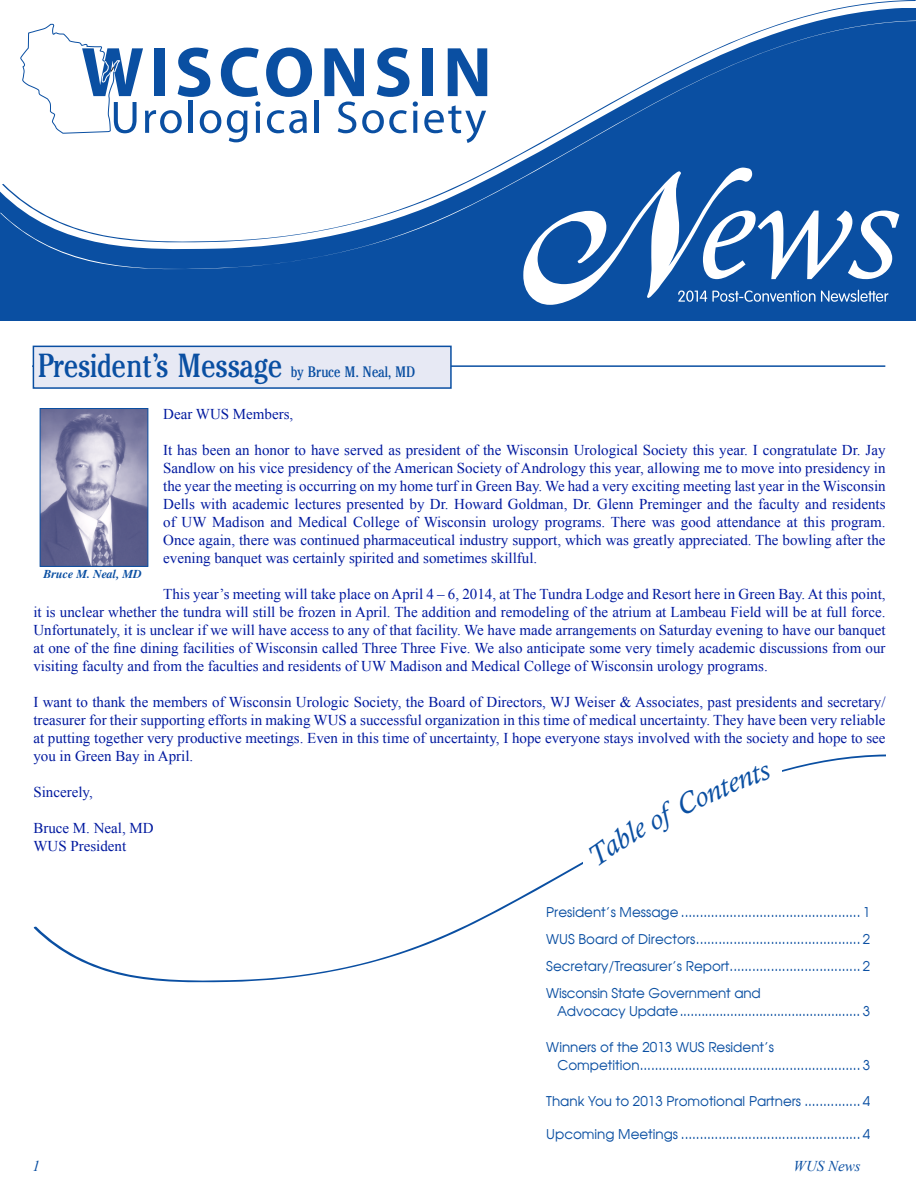
<style>
.page{position:relative;width:918px;height:1188px;background:#fff}
.page>*{position:absolute;margin:0;border:0;box-sizing:border-box;transform-origin:0 0}
.heading_6{font:33px "Cheltenham Cond SSK";color:#0a4fa2}
.t1{font:15px/18px "Times New Roman";color:#00199f;text-align:justify}
.t2{font:italic 15px "Times New Roman";color:#0a4fa2}
.t3{font:13.5px/18px "Avalon Plain";color:#0a4fa2}
.t4{font:italic 700 12px "Times";color:#0a4fa2}
.s1{font-size:15px}
</style>
<div class="page">
<div style="left:0;top:9px;width:915px;height:312px;background:#0a4fa2"></div>
<svg style="left:2px;top:0;width:914px;height:20px;fill:#fff"></svg>
<div style="left:20px;top:0;width:240px;height:20px;background:#fff"></div>
<svg style="left:0;top:20px;width:916px;height:253px;fill:#fff"></svg>
<svg style="left:523px;top:168px;width:376px;height:137px"></svg>
<hr style="left:32px;top:365px;width:853px;height:2px;background:#0a4fa2">
<div style="left:33px;top:346px;width:419px;height:43px;background:#e7e9f4;border:2px solid #0a4fa2"></div>
<img style="left:42px;top:410px;width:104px;height:155px">
<div style="left:40px;top:408px;width:108px;height:159px;border:1px solid #0a4fa2"></div>
<svg style="left:33px;top:754px;width:853px;height:229px"></svg>
<div style="left:583px;top:747px;width:199px;height:181px;background:#fff"></div>
<p class="heading_6" style="left:39px;top:346px;width:378px">President’s Message <span class="s1">by Bruce M. Neal, MD</span></p>
<p class="t1" style="left:163px;top:404px;width:132px">Dear WUS Members,</p>
<p class="t1" style="left:163px;top:440px;width:724px">It has been an honor to have served as president of the Wisconsin Urological Society this year. I congratulate Dr. Jay Sandlow on his vice presidency of the American Society of Andrology this year, allowing me to move into presidency in the year the meeting is occurring on my home turf in Green Bay. We had a very exciting meeting last year in the Wisconsin Dells with academic lectures presented by Dr. Howard Goldman, Dr. Glenn Preminger and the faculty and residents of UW Madison and Medical College of Wisconsin urology programs. There was good attendance at this program.<br>Once again, there was continued pharmaceutical industry support, which was greatly appreciated. The bowling after the evening banquet was certainly spirited and sometimes skillful.</p>
<p class="t1" style="left:33px;top:584px;width:854px;text-indent:130px">This year’s meeting will take place on April 4 – 6, 2014, at The Tundra Lodge and Resort here in Green Bay. At this point, it is unclear whether the tundra will still be frozen in April. The addition and remodeling of the atrium at Lambeau Field will be at full force.<br>Unfortunately, it is unclear if we will have access to any of that facility. We have made arrangements on Saturday evening to have our banquet at one of the fine dining facilities of Wisconsin called Three Three Five. We also anticipate some very timely academic discussions from our visiting faculty and from the faculties and residents of UW Madison and Medical College of Wisconsin urology programs.</p>
<p class="t1" style="left:33px;top:692px;width:854px">I want to thank the members of Wisconsin Urologic Society, the Board of Directors, WJ Weiser &amp; Associates, past presidents and secretary/ treasurer for their supporting efforts in making WUS a successful organization in this time of medical uncertainty. They have been very reliable at putting together very productive meetings. Even in this time of uncertainty, I hope everyone stays involved with the society and hope to see you in Green Bay in April.</p>
<p class="t1" style="left:33px;top:782px;width:61px">Sincerely,</p>
<p class="t1" style="left:33px;top:818px;width:122px">Bruce M. Neal, MD</p>
<p class="t1" style="left:33px;top:836px;width:94px">WUS President</p>
<p class="t4" style="left:43px;top:567px;width:100px">Bruce M. Neal, MD</p>
<p class="t3" style="left:546px;top:899px;width:326px;line-height:27px">President’s Message ................................................ 1<br>WUS Board of Directors............................................ 2</p>
<p class="t3" style="left:546px;top:957px;width:326px">Secretary/Treasurer’s Report................................... 2</p>
<p class="t3" style="left:557px;top:984px;width:315px;text-indent:-11px">Wisconsin State Government and<br>Advocacy Update.................................................. 3</p>
<p class="t3" style="left:558px;top:1038px;width:314px;text-indent:-11px">Winners of the 2013 WUS Resident’s<br>Competition........................................................... 3</p>
<p class="t3" style="left:546px;top:1092px;width:326px">Thank You to 2013 Promotional Partners ............... 4</p>
<p class="t3" style="left:546px;top:1125px;width:326px">Upcoming Meetings ................................................ 4</p>
<p class="t2" style="left:32px;top:1155px;width:9px">1</p>
<p class="t2" style="left:794px;top:1155px;width:69px">WUS News</p>
</div>
